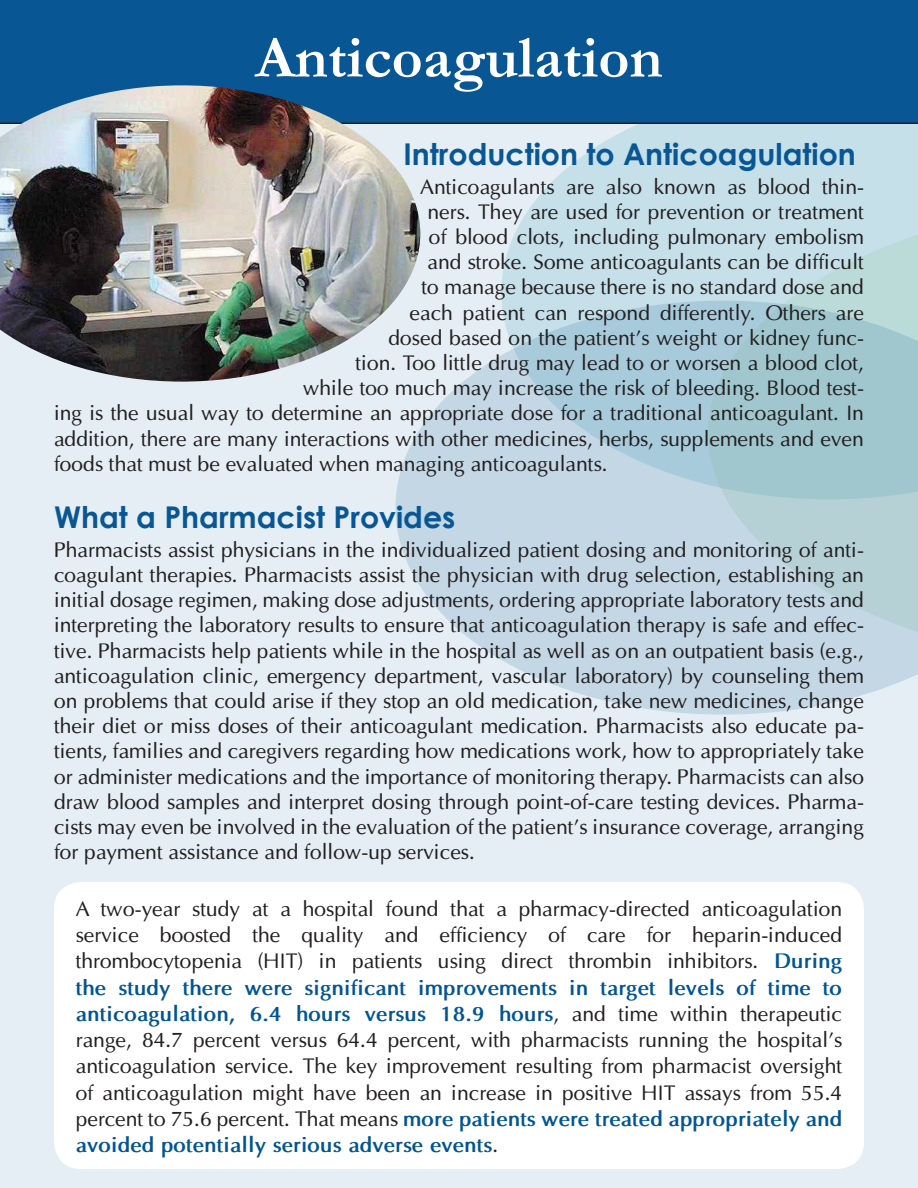
<style>
.page{position:relative;width:918px;height:1188px;background:#e4eef4}
.page>*{position:absolute;margin:0;border:0;box-sizing:border-box;transform-origin:0 0}
.t1{font:700 60px "Garamond";color:#fff}
.t2{font:700 30px "Century Gothic";color:#095695}
.t3{font:21px/25.2px "Optima";color:#231f20;text-align:justify}
.s1{font-weight:700;color:#005594}
</style>
<div class="page">
<svg style="left:501px;top:124px;width:417px;height:177px;background:#c9e1ea"></svg>
<svg style="left:708px;top:193px;width:210px;height:108px;background:#c2dee5"></svg>
<svg style="left:395px;top:301px;width:523px;height:414px;background:#bcd5e0"></svg>
<div style="left:54px;top:882px;width:810px;height:287px;background:#fff;border-radius:27px"></div>
<div style="left:0;top:0;width:918px;height:124px;background:#095695"></div>
<img style="left:0;top:85px;width:420px;height:297px">
<h1 class="t1" style="left:255px;top:17px;width:409px">Anticoagulation</h1>
<h2 class="t2" style="left:404px;top:131px;width:454px">Introduction to Anticoagulation</h2>
<p class="t3" style="left:420px;top:174px;width:446px">Anticoagulants are also known as blood thin-</p>
<p class="t3" style="left:427px;top:199px;width:438px">ners. They are used for prevention or treatment</p>
<p class="t3" style="left:429px;top:224px;width:437px">of blood clots, including pulmonary embolism</p>
<p class="t3" style="left:427px;top:249px;width:438px">and stroke. Some anticoagulants can be difficult</p>
<p class="t3" style="left:421px;top:275px;width:444px">to manage because there is no standard dose and</p>
<p class="t3" style="left:410px;top:300px;width:456px">each patient can respond differently. Others are</p>
<p class="t3" style="left:388px;top:325px;width:477px">dosed based on the patient’s weight or kidney func-</p>
<p class="t3" style="left:356px;top:350px;width:510px">tion. Too little drug may lead to or worsen a blood clot,</p>
<p class="t3" style="left:303px;top:375px;width:563px">while too much may increase the risk of bleeding. Blood test-</p>
<p class="t3" style="left:54px;top:401px;width:812px">ing is the usual way to determine an appropriate dose for a traditional anticoagulant. In</p>
<p class="t3" style="left:54px;top:426px;width:811px">addition, there are many interactions with other medicines, herbs, supplements and even</p>
<p class="t3" style="left:54px;top:451px;width:555px">foods that must be evaluated when managing anticoagulants.</p>
<h2 class="t2" style="left:54px;top:495px;width:403px">What a Pharmacist Provides</h2>
<p class="t3" style="left:54px;top:537px;width:812px">Pharmacists assist physicians in the individualized patient dosing and monitoring of anti&shy;coagulant therapies. Pharmacists assist the physician with drug selection, establishing an initial dosage regimen, making dose adjustments, ordering appropriate laboratory tests and interpreting the laboratory results to ensure that anticoagulation therapy is safe and effec&shy;tive. Pharmacists help patients while in the hospital as well as on an outpatient basis (e.g., anticoagulation clinic, emergency department, vascular laboratory) by counseling them on problems that could arise if they stop an old medication, take new medicines, change their diet or miss doses of their anticoagulant medication. Pharmacists also educate pa&shy;tients, families and caregivers regarding how medications work, how to appropriately take or administer medications and the importance of monitoring therapy. Pharmacists can also draw blood samples and interpret dosing through point-of-care testing devices. Pharma&shy;cists may even be involved in the evaluation of the patient’s insurance coverage, arranging for payment assistance and follow-up services.</p>
<p class="t3" style="left:76px;top:896px;width:768px;line-height:26.2px">A two-year study at a hospital found that a pharmacy-directed anticoagulation service boosted the quality and efficiency of care for heparin-induced thrombocytopenia (HIT) in patients using direct thrombin inhibitors. <span class="s1">During the study there were significant improvements in target levels of time to anticoagulation, 6.4 hours versus 18.9 hours</span>, and time within therapeutic range, 84.7 percent versus 64.4 percent, with pharmacists running the hospital’s anticoagulation service. The key improvement resulting from pharmacist oversight of anticoagulation might have been an increase in positive HIT assays from 55.4 percent to 75.6 percent. That means <span class="s1">more patients were treated appropriately and avoided potentially serious adverse events</span>.</p>
</div>
